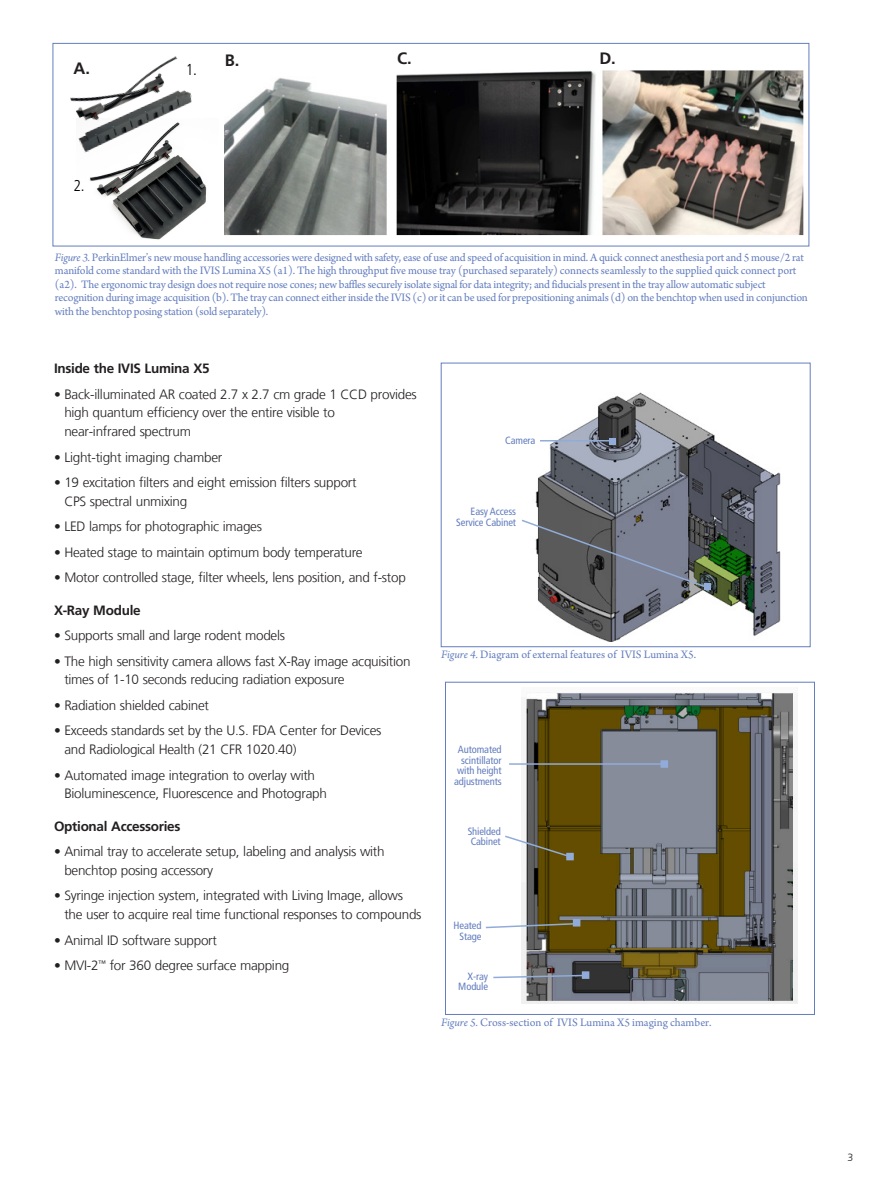
<style>
.page{position:relative;width:891px;height:1188px;background:#fff}
.page>*{position:absolute;margin:0;border:0;box-sizing:border-box;transform-origin:0 0}
.Paragraph_Head{font:700 16.5px "Frutiger LT Com";color:#231f20}
.Body_Copy{font:300 condensed 15.75px "Frutiger LT Com";color:#000}
.Paragraph_Head-2{font:300 13.5px/18.8px "Frutiger LT Com";letter-spacing:-.02em;color:#231f20}
.Paragraph_Head-3{font:700 13.5px "Frutiger LT Com";letter-spacing:-.02em;color:#231f20}
.Photo_Captions_black{font:12px/13.5px "Arno Pro";letter-spacing:-.02em;color:#637dbe}
.Photo_Captions_black-2{font:12px "Arno Pro";color:#637dbe}
.Body_Copy-2{font:condensed 10.5px/10.5px "Frutiger LT Com";letter-spacing:-.01em;color:#637dbe;text-align:right}
.t1{font:300 10.5px "Frutiger LT Com";color:#231f20}
.s1{font-style:italic}
</style>
<div class="page">
<img style="left:224px;top:70px;width:580px;height:166px">
<div style="left:53px;top:43px;width:756px;height:203px;border:1px solid #637dbe"></div>
<img style="left:89px;top:166px;width:118px;height:74px">
<img style="left:81px;top:92px;width:111px;height:74px">
<img style="left:59px;top:42px;width:130px;height:103px">
<div style="left:445px;top:682px;width:370px;height:333px;border:1px solid #637dbe"></div>
<div style="left:441px;top:363px;width:369px;height:284px;border:1px solid #637dbe"></div>
<img style="left:522px;top:692px;width:276px;height:311px">
<svg style="left:505px;top:834px;width:67px;height:24px"></svg>
<svg style="left:566px;top:853px;width:8px;height:7px"></svg>
<div style="left:573px;top:919px;width:7px;height:8px;background:#91acd8"></div>
<svg style="left:485px;top:922px;width:94px;height:7px"></svg>
<svg style="left:582px;top:971px;width:7px;height:8px"></svg>
<svg style="left:493px;top:974px;width:91px;height:5px"></svg>
<svg style="left:661px;top:760px;width:7px;height:8px"></svg>
<hr style="left:509px;top:763px;width:155px;height:2px;background:#91acd8">
<img style="left:535px;top:392px;width:246px;height:249px">
<hr style="left:540px;top:440px;width:73px;height:2px;background:#91acd8">
<svg style="left:610px;top:438px;width:6px;height:6px"></svg>
<svg style="left:522px;top:518px;width:188px;height:72px;background:#72757b"></svg>
<p class="Paragraph_Head" style="left:73px;top:59px;width:18px">A.</p>
<p class="Body_Copy" style="left:73px;top:177px;width:13px">2.</p>
<p class="Body_Copy" style="left:186px;top:61px;width:13px">1.</p>
<p class="Paragraph_Head" style="left:225px;top:51px;width:16px">B.</p>
<p class="Paragraph_Head" style="left:397px;top:49px;width:16px">C.</p>
<p class="Paragraph_Head" style="left:599px;top:49px;width:18px">D.</p>
<p class="Photo_Captions_black" style="left:55px;top:251px;width:754px"><span class="s1">Figure 3.</span> PerkinElmer’s new mouse handling accessories were designed with safety, ease of use and speed of acquisition in mind. A quick connect anesthesia port and 5 mouse/2 rat manifold come standard with the IVIS Lumina X5 (a1). The high throughput five mouse tray (purchased separately) connects seamlessly to the supplied quick connect port (a2). The ergonomic tray design does not require nose cones; new baffles securely isolate signal for data integrity; and fiducials present in the tray allow automatic subject recognition during image acquisition (b). The tray can connect either inside the IVIS (c) or it can be used for prepositioning animals (d) on the benchtop when used in conjunction with the benchtop posing station (sold separately).</p>
<p class="Paragraph_Head-3" style="left:54px;top:360px;width:157px">Inside the IVIS Lumina X5</p>
<p class="Paragraph_Head-2" style="left:64px;top:385px;width:354px;text-indent:-10px">• Back-illuminated AR coated 2.7 x 2.7 cm grade 1 CCD provides high quantum efficiency over the entire visible to<br>near-infrared spectrum</p>
<p class="Paragraph_Head-2" style="left:54px;top:448px;width:170px">• Light-tight imaging chamber</p>
<p class="Paragraph_Head-2" style="left:64px;top:473px;width:294px;text-indent:-10px">• 19 excitation filters and eight emission filters support<br>CPS spectral unmixing</p>
<p class="Paragraph_Head-2" style="left:54px;top:517px;width:209px">• LED lamps for photographic images</p>
<p class="Paragraph_Head-2" style="left:54px;top:543px;width:310px">• Heated stage to maintain optimum body temperature</p>
<p class="Paragraph_Head-2" style="left:54px;top:568px;width:353px">• Motor controlled stage, filter wheels, lens position, and f-stop</p>
<p class="Paragraph_Head-3" style="left:54px;top:602px;width:88px">X-Ray Module</p>
<p class="Paragraph_Head-2" style="left:54px;top:626px;width:233px">• Supports small and large rodent models</p>
<p class="Paragraph_Head-2" style="left:64px;top:652px;width:348px;text-indent:-10px">• The high sensitivity camera allows fast X-Ray image acquisition times of 1-10 seconds reducing radiation exposure</p>
<p class="Paragraph_Head-2" style="left:54px;top:696px;width:157px">• Radiation shielded cabinet</p>
<p class="Paragraph_Head-2" style="left:64px;top:721px;width:319px;text-indent:-10px">• Exceeds standards set by the U.S. FDA Center for Devices and Radiological Health (21 CFR 1020.40)</p>
<p class="Paragraph_Head-2" style="left:64px;top:766px;width:264px;text-indent:-10px">• Automated image integration to overlay with<br>Bioluminescence, Fluorescence and Photograph</p>
<p class="Paragraph_Head-3" style="left:54px;top:818px;width:128px">Optional Accessories</p>
<p class="Paragraph_Head-2" style="left:64px;top:842px;width:322px;text-indent:-10px">• Animal tray to accelerate setup, labeling and analysis with benchtop posing accessory</p>
<p class="Paragraph_Head-2" style="left:64px;top:886px;width:359px;text-indent:-10px">• Syringe injection system, integrated with Living Image, allows the user to acquire real time functional responses to compounds</p>
<p class="Paragraph_Head-2" style="left:54px;top:931px;width:164px">• Animal ID software support</p>
<p class="Paragraph_Head-2" style="left:54px;top:956px;width:237px">• MVI-2<sup>™</sup> for 360 degree surface mapping</p>
<p class="Body_Copy-2" style="left:505px;top:435px;width:32px">Camera</p>
<p class="Body_Copy-2" style="left:471px;top:506px;width:47px">Easy Access</p>
<p class="Body_Copy-2" style="left:456px;top:517px;width:61px">Service Cabinet</p>
<p class="Photo_Captions_black-2" style="left:441px;top:648px;width:257px"><span class="s1">Figure 4.</span> Diagram of external features of IVIS Lumina X5.</p>
<p class="Body_Copy-2" style="left:454px;top:744px;width:49px">Automated scintillator with height adjustments</p>
<p class="Body_Copy-2" style="left:468px;top:826px;width:35px">Shielded</p>
<p class="Body_Copy-2" style="left:471px;top:836px;width:32px">Cabinet</p>
<p class="Body_Copy-2" style="left:454px;top:921px;width:29px">Heated</p>
<p class="Body_Copy-2" style="left:460px;top:931px;width:23px">Stage</p>
<p class="Body_Copy-2" style="left:468px;top:971px;width:22px">X-ray</p>
<p class="Body_Copy-2" style="left:458px;top:982px;width:31px">Module</p>
<p class="Photo_Captions_black-2" style="left:441px;top:1016px;width:272px"><span class="s1">Figure 5.</span> Cross-section of IVIS Lumina X5 imaging chamber.</p>
<p class="t1" style="left:848px;top:1151px;width:7px">3</p>
</div>
